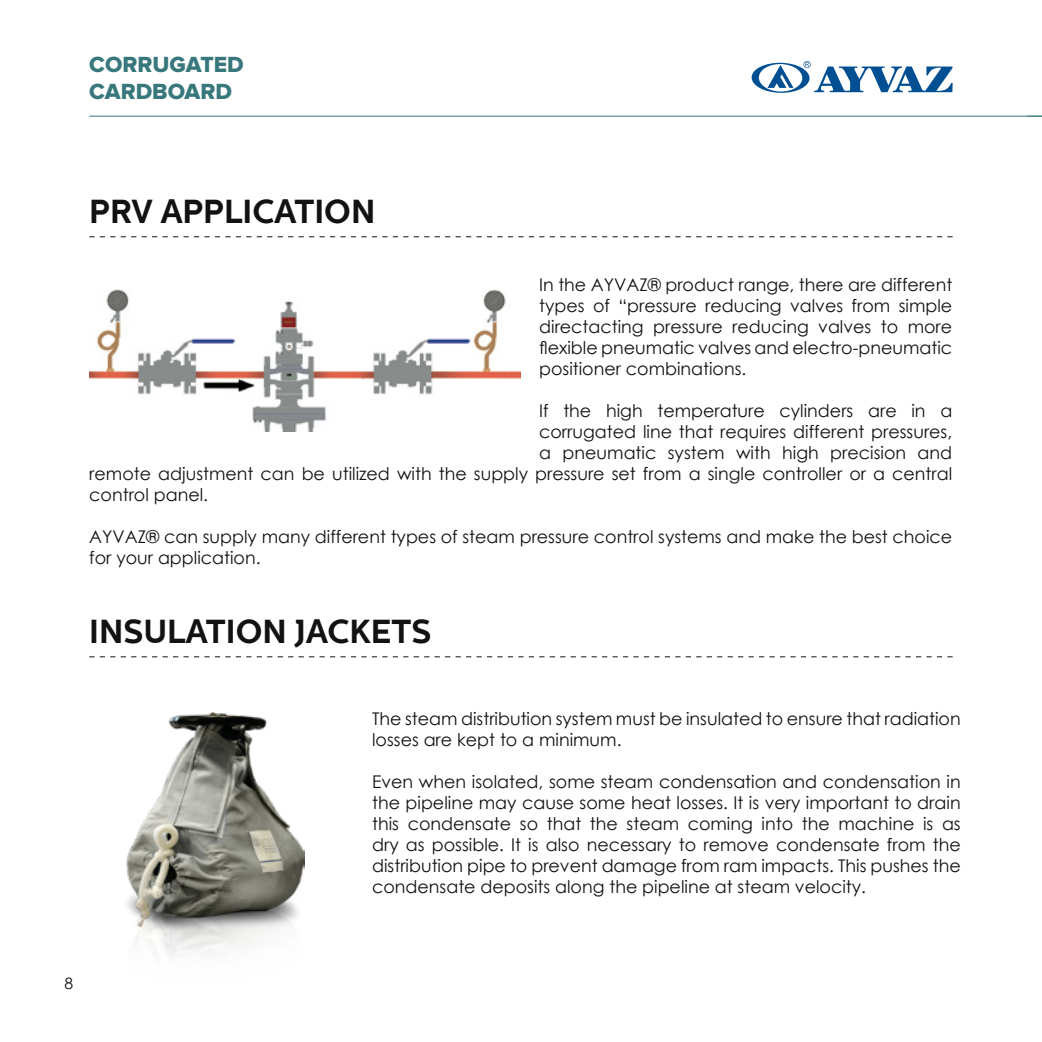
<style>
.page{position:relative;width:1042px;height:1042px;background:#fff}
.page>*{position:absolute;margin:0;border:0;box-sizing:border-box;transform-origin:0 0}
.t1{font:700 33.25px "Centrale Sans";color:#121212}
.t2{font:22.75px/26.6px "Proxima Nova Extrabld";color:#38787c}
.t3{font:17.5px/21px "Century Gothic";color:#121212;text-align:justify}
.t4{font:15.75px "Century Gothic";color:#121212}
</style>
<div class="page">
<svg style="left:751px;top:61px;width:201px;height:32px"></svg>
<hr style="left:89px;top:116px;width:953px;height:1px;background:#38787c">
<svg style="left:89px;top:236px;width:863px;height:1px"></svg>
<svg style="left:89px;top:656px;width:863px;height:1px"></svg>
<img style="left:89px;top:289px;width:432px;height:142px">
<img style="left:126px;top:712px;width:179px;height:244px">
<h2 class="t2" style="left:89px;top:52px;width:156px">CORRUGATED<br>CARDBOARD</h2>
<h1 class="t1" style="left:89px;top:192px;width:287px">PRV APPLICATION</h1>
<p class="t3" style="left:539px;top:274px;width:415px">In the AYVAZ® product range, there are different types of “pressure reducing valves from simple directacting pressure reducing valves to more flexible pneumatic valves and electro-pneumatic positioner combinations.</p>
<p class="t3" style="left:539px;top:400px;width:415px">If the high temperature cylinders are in a</p>
<p class="t3" style="left:539px;top:421px;width:415px">corrugated line that requires different pressures,</p>
<p class="t3" style="left:539px;top:442px;width:414px">a pneumatic system with high precision and</p>
<p class="t3" style="left:89px;top:463px;width:864px">remote adjustment can be utilized with the supply pressure set from a single controller or a central</p>
<p class="t3" style="left:89px;top:484px;width:120px">control panel.</p>
<p class="t3" style="left:89px;top:526px;width:864px">AYVAZ® can supply many different types of steam pressure control systems and make the best choice for your application.</p>
<h1 class="t1" style="left:89px;top:612px;width:344px">INSULATION JACKETS</h1>
<p class="t3" style="left:372px;top:708px;width:590px">The steam distribution system must be insulated to ensure that radiation losses are kept to a minimum.</p>
<p class="t3" style="left:372px;top:771px;width:590px">Even when isolated, some steam condensation and condensation in the pipeline may cause some heat losses. It is very important to drain this condensate so that the steam coming into the machine is as dry as possible. It is also necessary to remove condensate from the distribution pipe to prevent damage from ram impacts. This pushes the condensate deposits along the pipeline at steam velocity.</p>
<p class="t4" style="left:64px;top:972px;width:10px">8</p>
</div>
